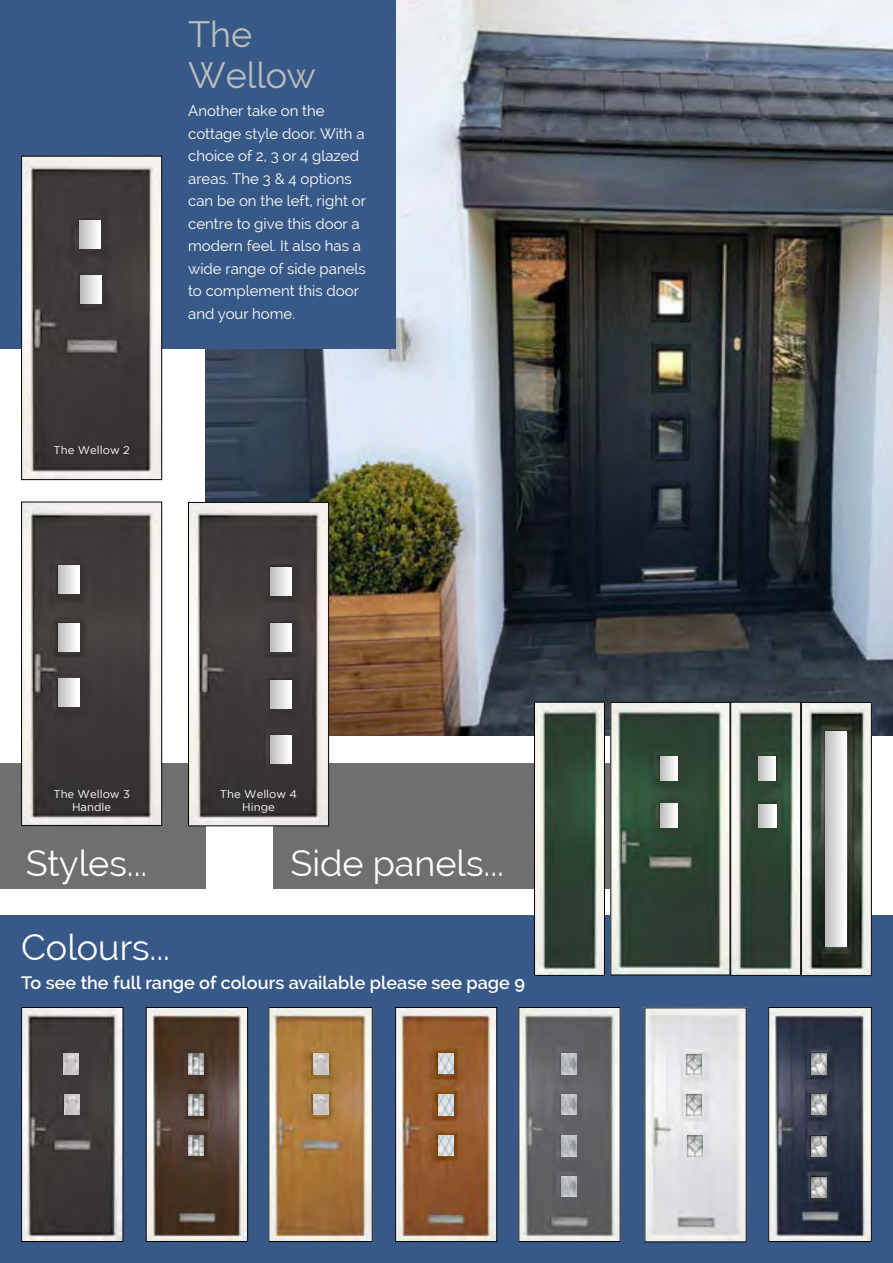
<style>
.page{position:relative;width:893px;height:1263px;background:#fff}
.page>*{position:absolute;margin:0;border:0;box-sizing:border-box;transform-origin:0 0}
.t1{font:36px "Raleway";color:#fff}
.t2{font:36px/40.7px "Raleway";color:#bcbcbc}
.t3{font:600 18px "Raleway";color:#fff}
.t4{font:15px/22.5px "Raleway";color:#fff}
.t5{font:11.25px/13.5px "Gotham";color:#fff;text-align:center}
</style>
<div class="page">
<div style="left:0;top:916px;width:893px;height:347px;background:#385988"></div>
<img style="left:205px;top:0;width:688px;height:736px">
<div style="left:0;top:0;width:395px;height:349px;background:#385988"></div>
<div style="left:0;top:763px;width:205px;height:126px;background:#706f6f"></div>
<div style="left:274px;top:763px;width:527px;height:126px;background:#706f6f"></div>
<img style="left:536px;top:704px;width:67px;height:270px">
<div style="left:534px;top:702px;width:71px;height:274px;border:1px solid #000"></div>
<img style="left:612px;top:704px;width:258px;height:270px">
<div style="left:730px;top:702px;width:71px;height:274px;border:1px solid #000"></div>
<svg style="left:660px;top:756px;width:18px;height:24px"></svg>
<svg style="left:660px;top:803px;width:18px;height:24px"></svg>
<img style="left:23px;top:158px;width:137px;height:320px">
<div style="left:21px;top:156px;width:141px;height:324px;border:1px solid #000"></div>
<svg style="left:80px;top:220px;width:21px;height:28px"></svg>
<svg style="left:80px;top:276px;width:21px;height:28px"></svg>
<img style="left:23px;top:504px;width:137px;height:320px">
<div style="left:21px;top:502px;width:141px;height:324px;border:1px solid #000"></div>
<svg style="left:58px;top:566px;width:21px;height:28px"></svg>
<svg style="left:58px;top:623px;width:21px;height:28px"></svg>
<svg style="left:58px;top:678px;width:21px;height:28px"></svg>
<img style="left:190px;top:504px;width:137px;height:320px">
<div style="left:188px;top:502px;width:141px;height:324px;border:1px solid #000"></div>
<div style="left:271px;top:567px;width:20px;height:28px;background:linear-gradient(to right,#bfbfbf,#fdfdfd)"></div>
<div style="left:271px;top:624px;width:20px;height:28px;background:linear-gradient(to right,#bfbfbf,#fdfdfd)"></div>
<div style="left:271px;top:680px;width:20px;height:28px;background:linear-gradient(to right,#bfbfbf,#fdfdfd)"></div>
<div style="left:271px;top:735px;width:20px;height:29px;background:linear-gradient(to right,#bfbfbf,#fdfdfd)"></div>
<svg style="left:758px;top:756px;width:18px;height:24px"></svg>
<svg style="left:759px;top:804px;width:17px;height:24px"></svg>
<div style="left:801px;top:702px;width:71px;height:274px;border:1px solid #000"></div>
<div style="left:825px;top:731px;width:22px;height:216px;background:linear-gradient(to right,#bcbbbb,#fff)"></div>
<img style="left:148px;top:1009px;width:98px;height:231px">
<div style="left:146px;top:1007px;width:102px;height:235px;border:1px solid #000"></div>
<img style="left:189px;top:1054px;width:15px;height:20px">
<img style="left:189px;top:1094px;width:15px;height:21px">
<img style="left:189px;top:1135px;width:15px;height:20px">
<img style="left:397px;top:1009px;width:98px;height:231px">
<div style="left:395px;top:1007px;width:102px;height:235px;border:1px solid #000"></div>
<img style="left:438px;top:1054px;width:15px;height:20px">
<img style="left:438px;top:1094px;width:15px;height:21px">
<img style="left:438px;top:1135px;width:15px;height:20px">
<img style="left:23px;top:1009px;width:98px;height:231px">
<div style="left:21px;top:1007px;width:102px;height:235px;border:1px solid #000"></div>
<img style="left:64px;top:1054px;width:15px;height:20px">
<img style="left:64px;top:1094px;width:15px;height:20px">
<img style="left:270px;top:1009px;width:101px;height:231px">
<div style="left:268px;top:1007px;width:105px;height:235px;border:1px solid #000"></div>
<img style="left:313px;top:1054px;width:15px;height:20px">
<img style="left:313px;top:1094px;width:15px;height:20px">
<img style="left:770px;top:1009px;width:100px;height:231px">
<div style="left:768px;top:1007px;width:104px;height:235px;border:1px solid #000"></div>
<img style="left:812px;top:1054px;width:15px;height:20px">
<img style="left:812px;top:1094px;width:15px;height:20px">
<img style="left:812px;top:1136px;width:15px;height:21px">
<img style="left:812px;top:1177px;width:15px;height:20px">
<img style="left:520px;top:1009px;width:98px;height:231px">
<div style="left:518px;top:1007px;width:102px;height:235px;border:1px solid #000"></div>
<img style="left:561px;top:1054px;width:15px;height:20px">
<img style="left:561px;top:1094px;width:15px;height:20px">
<img style="left:561px;top:1136px;width:15px;height:20px">
<img style="left:561px;top:1176px;width:15px;height:20px">
<img style="left:646px;top:1009px;width:99px;height:231px">
<img style="left:687px;top:1054px;width:15px;height:21px">
<img style="left:687px;top:1095px;width:15px;height:20px">
<img style="left:687px;top:1136px;width:15px;height:20px">
<p class="t5" style="left:53px;top:443px;width:78px">The Wellow 2</p>
<h1 class="t2" style="left:188px;top:14px;width:129px">The<br>Wellow</h1>
<p class="t4" style="left:188px;top:100px;width:179px">Another take on the cottage style door. With a choice of 2, 3 or 4 glazed areas. The 3 &amp; 4 options can be on the left, right or centre to give this door a modern feel. It also has a wide range of side panels to complement this door and your home.</p>
<p class="t5" style="left:53px;top:787px;width:78px">The Wellow 3<br>Handle</p>
<p class="t5" style="left:220px;top:787px;width:79px">The Wellow 4<br>Hinge</p>
<h1 class="t1" style="left:26px;top:842px;width:123px">Styles...</h1>
<h1 class="t1" style="left:290px;top:842px;width:215px">Side panels...</h1>
<h1 class="t1" style="left:21px;top:926px;width:150px">Colours...</h1>
<p class="t3" style="left:21px;top:972px;width:505px">To see the full range of colours available please see page 9</p>
</div>
